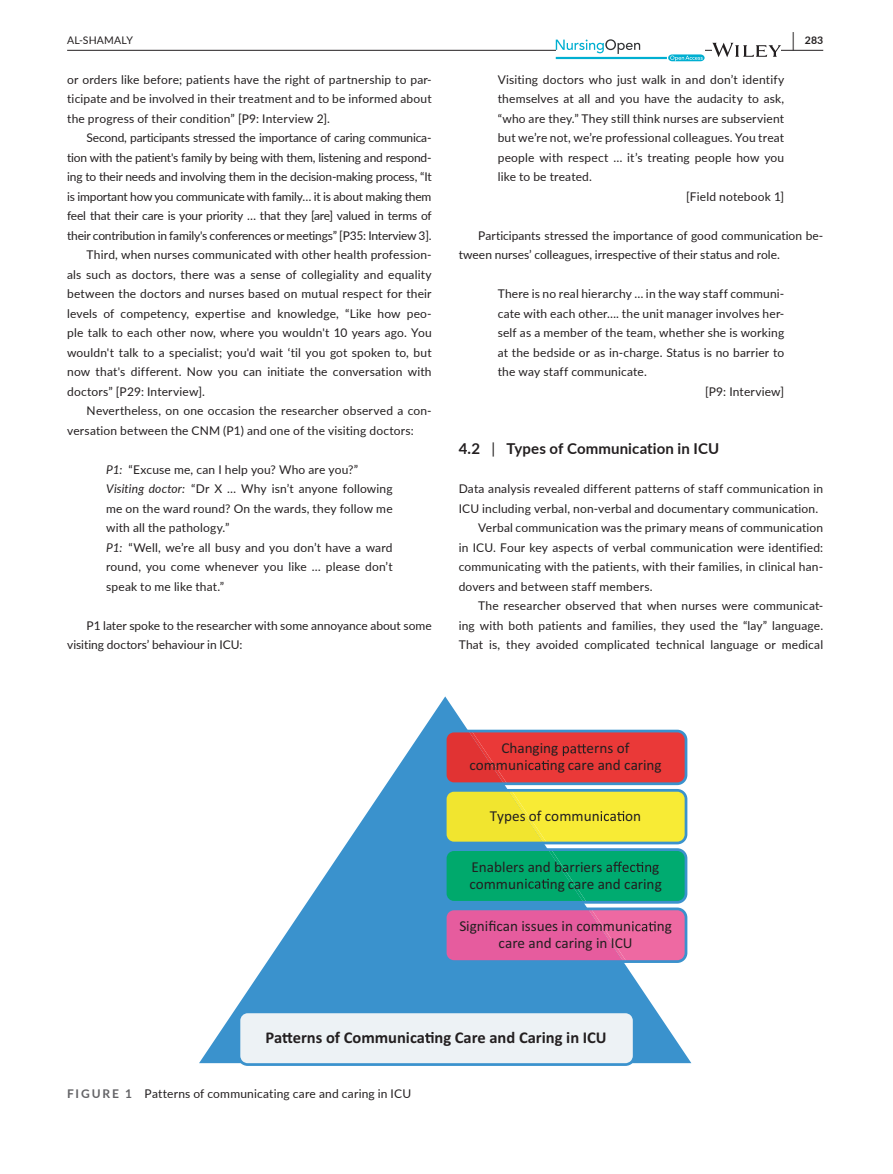
<style>
.page{position:relative;width:893px;height:1174px;background:#fff}
.page>*{position:absolute;margin:0;border:0;box-sizing:border-box;transform-origin:0 0}
.t1{font:700 19.5px "Lato";color:#231f20;scale:.48 1}
.t2{font:700 16.5px "Calibri";color:#231f20}
.t3{font:15.15px "Calibri";color:#231f20}
.t4{font:700 15px "Lato";letter-spacing:.005em;color:#231f20}
.t5{font:12px/19.5px "Lato";letter-spacing:.01em;color:#231f20}
.t6{font:12px "Lato";letter-spacing:-.015em;color:#231f20}
.t7{font:10.5px "Lato";letter-spacing:.025em;color:#231f20}
.t8{font:700 10.5px "Lato";color:#231f20}
.s1{font-style:italic}
.s2{font-weight:400}
.s3{font-weight:700;color:#636366}
</style>
<div class="page">
<hr style="left:67px;top:50px;width:756px;height:1px;background:#231f20">
<svg style="left:556px;top:39px;width:149px;height:22px"></svg>
<svg style="left:712px;top:43px;width:69px;height:14px"></svg>
<svg style="left:199px;top:696px;width:493px;height:368px"></svg>
<svg style="left:444px;top:729px;width:243px;height:234px;background:#a38e71"></svg>
<svg style="left:238px;top:1010px;width:398px;height:56px;background:#d6e5ef"></svg>
<h1 class="t1" style="left:792px;top:25px;width:7px">|</h1>
<p class="t7" style="left:67px;top:33px;width:67px">AL-SHAMALY</p>
<p class="t8" style="left:805px;top:33px;width:20px">283</p>
<p class="t5" style="left:67px;top:69px;width:366px;text-align:justify">or orders like before; patients have the right of partnership to par&shy;ticipate and be involved in their treatment and to be informed about the progress of their condition” [P9: Interview 2].</p>
<p class="t6" style="left:87px;top:129px;width:346px">Second, participants stressed the importance of caring communica-</p>
<p class="t6" style="left:67px;top:149px;width:366px">tion with the patient's family by being with them, listening and respond-</p>
<p class="t6" style="left:67px;top:168px;width:366px">ing to their needs and involving them in the decision-making process, “It</p>
<p class="t6" style="left:67px;top:188px;width:366px">is important how you communicate with family… it is about making them</p>
<p class="t6" style="left:67px;top:207px;width:366px">feel that their care is your priority … that they [are] valued in terms of</p>
<p class="t6" style="left:67px;top:227px;width:366px">their contribution in family's conferences or meetings” [P35: Interview 3].</p>
<p class="t5" style="left:87px;top:245px;width:346px">Third, when nurses communicated with other health profession-</p>
<p class="t5" style="left:67px;top:264px;width:366px">als such as doctors, there was a sense of collegiality and equality</p>
<p class="t5" style="left:67px;top:284px;width:366px">between the doctors and nurses based on mutual respect for their</p>
<p class="t5" style="left:67px;top:303px;width:366px">levels of competency, expertise and knowledge, “Like how peo-</p>
<p class="t5" style="left:67px;top:323px;width:366px">ple talk to each other now, where you wouldn't 10 years ago. You</p>
<p class="t5" style="left:67px;top:342px;width:366px">wouldn't talk to a specialist; you'd wait ‘til you got spoken to, but</p>
<p class="t5" style="left:67px;top:362px;width:366px">now that's different. Now you can initiate the conversation with</p>
<p class="t5" style="left:67px;top:381px;width:139px">doctors” [P29: Interview].</p>
<p class="t5" style="left:87px;top:401px;width:346px">Nevertheless, on one occasion the researcher observed a con-</p>
<p class="t5" style="left:67px;top:420px;width:348px">versation between the CNM (P1) and one of the visiting doctors:</p>
<p class="t5" style="left:106px;top:459px;width:288px"><span class="s1">P1:</span> “Excuse me, can I help you? Who are you?” <span class="s1">Visiting doctor:</span> “Dr X … Why isn’t anyone following me on the ward round? On the wards, they follow me with all the pathology.”<br><span class="s1">P1:</span> “Well, we’re all busy and you don’t have a ward round, you come whenever you like … please don’t speak to me like that.”</p>
<p class="t5" style="left:67px;top:615px;width:366px;text-indent:20px">P1 later spoke to the researcher with some annoyance about some visiting doctors’ behaviour in ICU:</p>
<p class="t5" style="left:498px;top:69px;width:288px">Visiting doctors who just walk in and don’t identify</p>
<p class="t5" style="left:498px;top:89px;width:288px">themselves at all and you have the audacity to ask,</p>
<p class="t5" style="left:498px;top:108px;width:288px">“who are they.” They still think nurses are subservient</p>
<p class="t5" style="left:498px;top:128px;width:288px">but we’re not, we’re professional colleagues. You treat</p>
<p class="t5" style="left:498px;top:147px;width:288px">people with respect … it’s treating people how you</p>
<p class="t5" style="left:498px;top:167px;width:96px">like to be treated.</p>
<p class="t5" style="left:686px;top:186px;width:100px">[Field notebook 1]</p>
<p class="t5" style="left:459px;top:225px;width:366px;text-indent:20px">Participants stressed the importance of good communication be&shy;tween nurses’ colleagues, irrespective of their status and role.</p>
<p class="t5" style="left:498px;top:284px;width:288px">There is no real hierarchy … in the way staff communi-</p>
<p class="t5" style="left:498px;top:303px;width:288px">cate with each other…. the unit manager involves her-</p>
<p class="t5" style="left:498px;top:323px;width:288px">self as a member of the team, whether she is working</p>
<p class="t5" style="left:498px;top:342px;width:288px">at the bedside or as in-charge. Status is no barrier to</p>
<p class="t5" style="left:498px;top:362px;width:151px">the way staff communicate.</p>
<p class="t5" style="left:705px;top:381px;width:81px">[P9: Interview]</p>
<p class="t4" style="left:459px;top:438px;width:262px">4.2 <span class="s2">|</span> Types of Communication in ICU</p>
<p class="t5" style="left:459px;top:479px;width:366px">Data analysis revealed different patterns of staff communication in</p>
<p class="t5" style="left:459px;top:498px;width:361px">ICU including verbal, non-verbal and documentary communication.</p>
<p class="t5" style="left:478px;top:518px;width:346px">Verbal communication was the primary means of communication</p>
<p class="t5" style="left:459px;top:537px;width:366px">in ICU. Four key aspects of verbal communication were identified:</p>
<p class="t5" style="left:459px;top:557px;width:366px">communicating with the patients, with their families, in clinical han-</p>
<p class="t5" style="left:459px;top:576px;width:195px">dovers and between staff members.</p>
<p class="t5" style="left:478px;top:596px;width:347px">The researcher observed that when nurses were communicat-</p>
<p class="t5" style="left:459px;top:615px;width:366px">ing with both patients and families, they used the “lay” language.</p>
<p class="t5" style="left:459px;top:635px;width:366px">That is, they avoided complicated technical language or medical</p>
<p class="t3" style="left:501px;top:738px;width:58px">Changing</p>
<p class="t3" style="left:587px;top:738px;width:44px">erns of</p>
<p class="t3" style="left:469px;top:755px;width:56px">commun</p>
<p class="t3" style="left:550px;top:755px;width:113px">ng care and caring</p>
<p class="t3" style="left:490px;top:806px;width:111px">Types of commun</p>
<p class="t3" style="left:625px;top:806px;width:18px">on</p>
<p class="t3" style="left:472px;top:857px;width:132px">Enablers and barriers</p>
<p class="t3" style="left:652px;top:857px;width:9px">g</p>
<p class="t3" style="left:469px;top:874px;width:56px">commun</p>
<p class="t3" style="left:550px;top:874px;width:113px">ng care and caring</p>
<p class="t3" style="left:459px;top:916px;width:173px">Significan issues in commun</p>
<p class="t3" style="left:657px;top:916px;width:17px">ng</p>
<p class="t3" style="left:499px;top:933px;width:135px">care and caring in ICU</p>
<h2 class="t2" style="left:266px;top:1026px;width:343px">Pa erns of Communica ng Care and Caring in ICU</h2>
<p class="t5" style="left:67px;top:1083px;width:345px"><span class="s3">FIGURE 1</span> Patterns of communicating care and caring in ICU</p>
</div>
